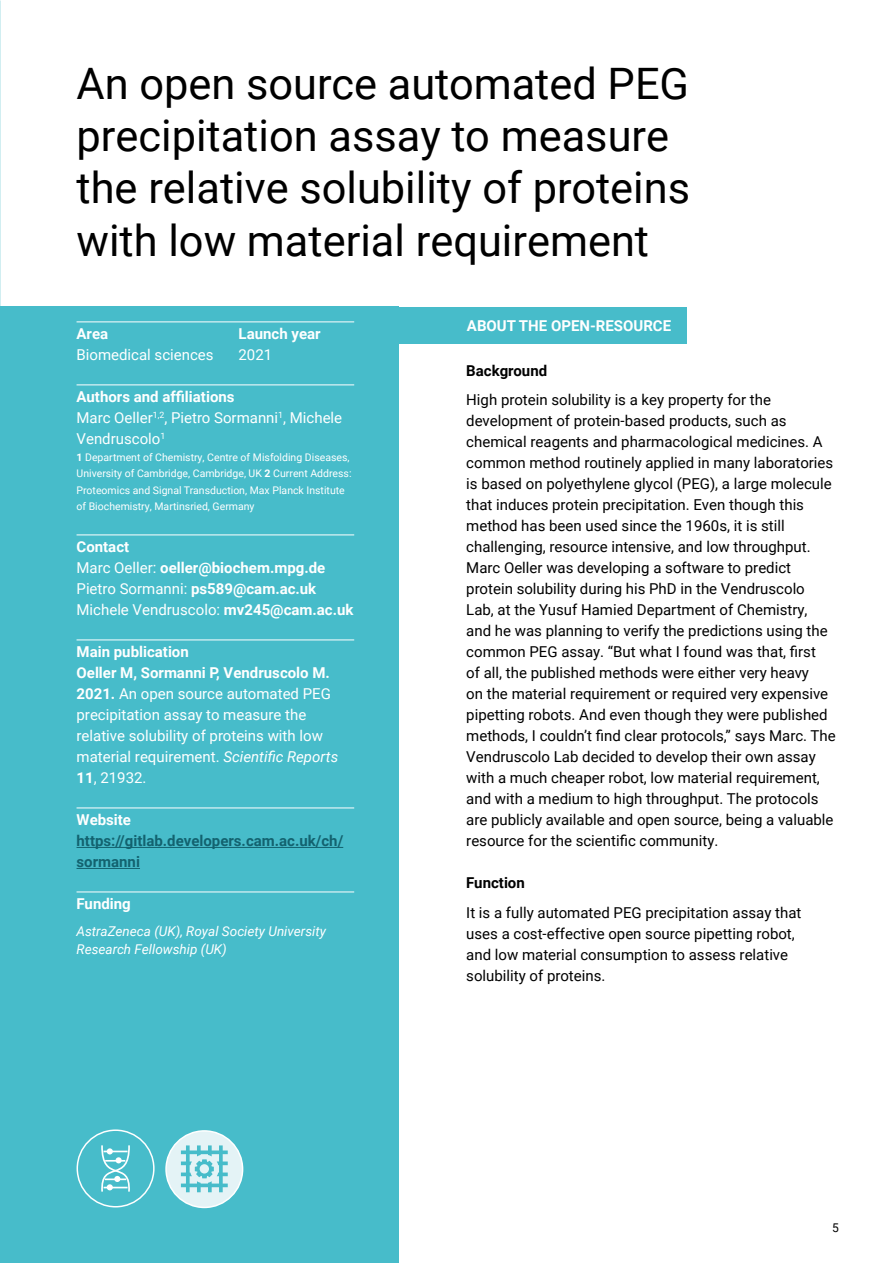
<style>
.page{position:relative;width:893px;height:1263px;background:#fff}
.page>*{position:absolute;margin:0;border:0;box-sizing:border-box;transform-origin:0 0}
.t1{font:43.35px/52.1px "Roboto";color:#000}
.t2{font:15px/21px "Roboto";color:#000}
.t3{font:15px/21px "Roboto";color:#fff}
.t4{font:700 15px/21px "Roboto";color:#fff}
.t5{font:700 15px/21px "Roboto";color:#13626f}
.t6{font:700 15px "Roboto";color:#000}
.t7{font:italic 13.5px/18px "Roboto";color:#fff}
.t8{font:12px "Roboto";color:#000}
.t9{font:10.5px/16.5px "Roboto";color:#fff}
.s1{font-weight:700}
.s2{font-weight:400}
.s3{font-style:italic}
</style>
<div class="page">
<div style="left:0;top:307px;width:398px;height:956px;background:#47bcca"></div>
<div style="left:390px;top:307px;width:297px;height:36px;background:#47bcca"></div>
<hr style="left:77px;top:321px;width:277px;height:1px;background:#fff">
<hr style="left:77px;top:384px;width:277px;height:1px;background:#fff">
<hr style="left:77px;top:534px;width:277px;height:1px;background:#fff">
<hr style="left:77px;top:639px;width:277px;height:1px;background:#fff">
<hr style="left:77px;top:807px;width:277px;height:1px;background:#fff">
<hr style="left:77px;top:847px;width:266px;height:1px;background:#13626f">
<hr style="left:77px;top:868px;width:63px;height:1px;background:#13626f">
<hr style="left:77px;top:891px;width:277px;height:1px;background:#fff">
<div style="left:77px;top:1129px;width:78px;height:78px;border:2px solid #fff;border-radius:50%"></div>
<svg style="left:101px;top:1145px;width:29px;height:47px"></svg>
<div style="left:166px;top:1131px;width:77px;height:76px;background:#e4f3f6;border-radius:50%"></div>
<div style="left:165px;top:1130px;width:78px;height:78px;border:2px solid #fff;border-radius:50%"></div>
<svg style="left:181px;top:1145px;width:47px;height:47px"></svg>
<h1 class="t1" style="left:77px;top:56px;width:615px">An open source automated PEG precipitation assay to measure the relative solubility of proteins with low material requirement</h1>
<p class="t4" style="left:77px;top:323px;width:33px">Area</p>
<p class="t4" style="left:239px;top:323px;width:84px">Launch year</p>
<p class="t3" style="left:77px;top:344px;width:139px">Biomedical sciences</p>
<p class="t3" style="left:239px;top:344px;width:35px">2021</p>
<p class="t3" style="left:77px;top:386px;width:267px"><span class="s1">Authors and affiliations<br></span>Marc Oeller<sup>1,2</sup>, Pietro Sormanni<sup>1</sup>, Michele<br>Vendruscolo<sup>1</sup></p>
<p class="t9" style="left:77px;top:448px;width:277px"><span class="s1">1</span> Department of Chemistry, Centre of Misfolding Diseases, University of Cambridge, Cambridge, UK <span class="s1">2</span> Current Address:<br>Proteomics and Signal Transduction, Max Planck Institute of Biochemistry, Martinsried, Germany</p>
<p class="t4" style="left:77px;top:536px;width:279px">Contact<br><span class="s2">Marc Oeller:</span> oeller@biochem.mpg.de<br><span class="s2">Pietro Sormanni:</span> ps589@cam.ac.uk<br><span class="s2">Michele Vendruscolo:</span> mv245@cam.ac.uk</p>
<p class="t3" style="left:77px;top:641px;width:263px"><span class="s1">Main publication<br>Oeller M, Sormanni P, Vendruscolo M.<br>2021.</span> An open source automated PEG precipitation assay to measure the relative solubility of proteins with low material requirement. <span class="s3">Scientific Reports<br></span><span class="s1">11</span>, 21932.</p>
<p class="t4" style="left:77px;top:809px;width:56px">Website</p>
<p class="t5" style="left:77px;top:830px;width:268px">https://gitlab.developers.cam.ac.uk/ch/ sormanni</p>
<p class="t4" style="left:77px;top:893px;width:56px">Funding</p>
<p class="t7" style="left:77px;top:921px;width:251px">AstraZeneca (UK), Royal Society University<br>Research Fellowship (UK)</p>
<p class="t4" style="left:467px;top:314px;width:206px">ABOUT THE OPEN-RESOURCE</p>
<p class="t6" style="left:466px;top:360px;width:82px">Background</p>
<p class="t2" style="left:466px;top:389px;width:371px">High protein solubility is a key property for the development of protein-based products, such as chemical reagents and pharmacological medicines. A common method routinely applied in many laboratories is based on polyethylene glycol (PEG), a large molecule that induces protein precipitation. Even though this method has been used since the 1960s, it is still challenging, resource intensive, and low throughput.<br>Marc Oeller was developing a software to predict protein solubility during his PhD in the Vendruscolo Lab, at the Yusuf Hamied Department of Chemistry, and he was planning to verify the predictions using the common PEG assay. “But what I found was that, first<br>of all, the published methods were either very heavy<br>on the material requirement or required very expensive pipetting robots. And even though they were published methods, I couldn’t find clear protocols,” says Marc. The Vendruscolo Lab decided to develop their own assay with a much cheaper robot, low material requirement, and with a medium to high throughput. The protocols are publicly available and open source, being a valuable resource for the scientific community.</p>
<p class="t6" style="left:466px;top:872px;width:60px">Function</p>
<p class="t2" style="left:466px;top:901px;width:337px">It is a fully automated PEG precipitation assay that uses a cost-effective open source pipetting robot, and low material consumption to assess relative solubility of proteins.</p>
<p class="t8" style="left:832px;top:1219px;width:8px">5</p>
</div>
